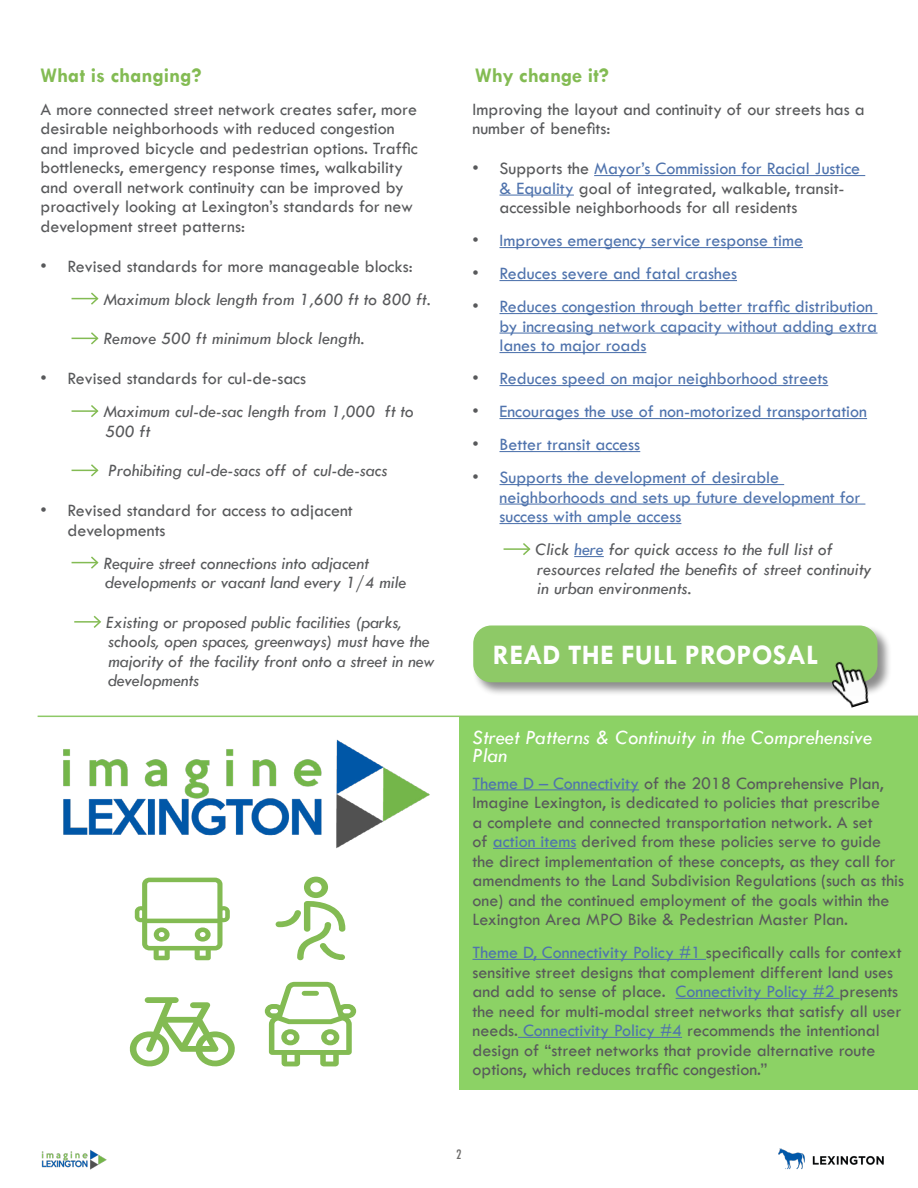
<style>
.page{position:relative;width:918px;height:1188px;background:#fff}
.page>*{position:absolute;margin:0;border:0;box-sizing:border-box;transform-origin:0 0}
.t1{font:700 28.5px "Tw Cen";color:#fff}
.Theme_Description{font:italic 21px/18px "Tw Cen";color:#fff}
.Topic{font:700 21px "Tw Cen";color:#83bb53}
.Body{font:700 21px "Tw Cen";color:#83bb53}
.Body-2{font:18px/19.5px "Tw Cen";color:#58595b}
.Body-3{font:italic 18px/19.5px "Tw Cen";letter-spacing:-.01em;color:#58595b}
.t2{font:18px/19.5px "Tw Cen";color:#4f73ad}
.Body-4{font:condensed 15px "Tw Cen";color:#6c6b6a}
.s1{color:#4f73ad}
.s2{color:#58595b}
</style>
<div class="page">
<img style="left:778px;top:1148px;width:106px;height:21px">
<img style="left:41px;top:1150px;width:66px;height:20px">
<svg style="left:72px;top:292px;width:27px;height:13px"></svg>
<svg style="left:72px;top:332px;width:27px;height:13px"></svg>
<hr style="left:72px;top:410px;width:25px;height:2px;background:#83bb53">
<svg style="left:89px;top:405px;width:10px;height:12px"></svg>
<svg style="left:72px;top:464px;width:27px;height:13px"></svg>
<svg style="left:72px;top:556px;width:27px;height:13px"></svg>
<hr style="left:74px;top:621px;width:26px;height:2px;background:#83bb53">
<svg style="left:92px;top:615px;width:9px;height:13px"></svg>
<div style="left:459px;top:716px;width:459px;height:374px;background:#8cd265"></div>
<hr style="left:472px;top:789px;width:167px;height:1px;background:#4f73ad">
<hr style="left:493px;top:848px;width:83px;height:1px;background:#4f73ad">
<hr style="left:472px;top:959px;width:234px;height:1px;background:#4f73ad">
<hr style="left:676px;top:998px;width:164px;height:1px;background:#4f73ad">
<hr style="left:518px;top:1037px;width:164px;height:1px;background:#4f73ad">
<img style="left:63px;top:739px;width:367px;height:110px">
<svg style="left:129px;top:997px;width:106px;height:70px"></svg>
<svg style="left:276px;top:877px;width:69px;height:83px"></svg>
<svg style="left:265px;top:982px;width:91px;height:84px"></svg>
<svg style="left:135px;top:878px;width:95px;height:82px"></svg>
<hr style="left:594px;top:175px;width:271px;height:1px;background:#4f73ad">
<hr style="left:500px;top:195px;width:74px;height:1px;background:#4f73ad">
<hr style="left:500px;top:247px;width:303px;height:1px;background:#4f73ad">
<hr style="left:500px;top:280px;width:237px;height:1px;background:#4f73ad">
<hr style="left:500px;top:313px;width:378px;height:1px;background:#4f73ad">
<hr style="left:500px;top:333px;width:378px;height:1px;background:#4f73ad">
<hr style="left:500px;top:352px;width:146px;height:1px;background:#4f73ad">
<hr style="left:500px;top:385px;width:328px;height:1px;background:#4f73ad">
<hr style="left:500px;top:418px;width:367px;height:1px;background:#4f73ad">
<hr style="left:500px;top:451px;width:140px;height:1px;background:#4f73ad">
<hr style="left:500px;top:484px;width:284px;height:1px;background:#4f73ad">
<hr style="left:500px;top:504px;width:365px;height:1px;background:#4f73ad">
<hr style="left:500px;top:523px;width:181px;height:1px;background:#4f73ad">
<hr style="left:574px;top:556px;width:30px;height:1px;background:#4f73ad">
<hr style="left:504px;top:548px;width:25px;height:2px;background:#83bb53">
<svg style="left:521px;top:543px;width:10px;height:12px"></svg>
<div style="left:473px;top:625px;width:419px;height:72px;background:#000;opacity:.45"></div>
<div style="left:473px;top:626px;width:405px;height:56px;background:#8ec967;border-radius:18px"></div>
<img style="left:825px;top:661px;width:50px;height:47px">
<hr style="left:38px;top:716px;width:880px;height:1px;background:#8ec967">
<p class="Topic" style="left:40px;top:63px;width:163px">What is changing?</p>
<p class="Body-2" style="left:40px;top:99px;width:379px">A more connected street network creates safer, more desirable neighborhoods with reduced congestion and improved bicycle and pedestrian options. Traffic bottlenecks, emergency response times, walkability and overall network continuity can be improved by proactively looking at Lexington’s standards for new development street patterns:</p>
<p class="Body-2" style="left:40px;top:256px;width:374px">• Revised standards for more manageable blocks:</p>
<p class="Body-3" style="left:104px;top:289px;width:329px">Maximum block length from 1,600 ft to 800 ft.</p>
<p class="Body-3" style="left:104px;top:329px;width:263px">Remove 500 ft minimum block length.</p>
<p class="Body-2" style="left:40px;top:369px;width:267px">• Revised standards for cul-de-sacs</p>
<p class="Body-3" style="left:104px;top:402px;width:312px">Maximum cul-de-sac length from 1,000 ft to<br>500 ft</p>
<p class="Body-3" style="left:108px;top:461px;width:281px">Prohibiting cul-de-sacs off of cul-de-sacs</p>
<p class="Body-2" style="left:68px;top:501px;width:287px;text-indent:-27px">• Revised standard for access to adjacent developments</p>
<p class="Body-3" style="left:104px;top:553px;width:304px">Require street connections into adjacent developments or vacant land every 1/4 mile</p>
<p class="Body-3" style="left:106px;top:612px;width:330px">Existing or proposed public facilities (parks, schools, open spaces, greenways) must have the majority of the facility front onto a street in new developments</p>
<p class="Body" style="left:475px;top:63px;width:135px">Why change it?</p>
<p class="Body-2" style="left:472px;top:99px;width:394px">Improving the layout and continuity of our streets has a number of benefits:</p>
<p class="Body-2" style="left:500px;top:159px;width:362px;text-indent:-27px">• Supports the <span class="s1">Mayor’s Commission for Racial Justice &amp; Equality</span> goal of integrated, walkable, transit&shy;accessible neighborhoods for all residents</p>
<p class="t2" style="left:472px;top:231px;width:332px"><span class="s2">•</span> Improves emergency service response time</p>
<p class="t2" style="left:472px;top:264px;width:266px"><span class="s2">•</span> Reduces severe and fatal crashes</p>
<p class="t2" style="left:500px;top:297px;width:379px;text-indent:-27px"><span class="s2">•</span> Reduces congestion through better traffic distribution by increasing network capacity without adding extra lanes to major roads</p>
<p class="t2" style="left:472px;top:369px;width:357px"><span class="s2">•</span> Reduces speed on major neighborhood streets</p>
<p class="t2" style="left:472px;top:402px;width:396px"><span class="s2">•</span> Encourages the use of non-motorized transportation</p>
<p class="t2" style="left:472px;top:435px;width:169px"><span class="s2">•</span> Better transit access</p>
<p class="t2" style="left:500px;top:468px;width:362px;text-indent:-27px"><span class="s2">•</span> Supports the development of desirable neighborhoods and sets up future development for success with ample access</p>
<p class="Body-3" style="left:536px;top:540px;width:338px">Click <span class="s1">here</span> for quick access to the full list of resources related the benefits of street continuity in urban environments.</p>
<p class="t1" style="left:493px;top:638px;width:327px">READ THE FULL PROPOSAL</p>
<p class="Theme_Description" style="left:472px;top:728px;width:401px">Street Patterns &amp; Continuity in the Comprehensive<br>Plan</p>
<p class="Body-2" style="left:472px;top:773px;width:433px"><span class="s1">Theme D – Connectivity</span> of the 2018 Comprehensive Plan, Imagine Lexington, is dedicated to policies that prescribe<br>a complete and connected transportation network. A set<br>of <span class="s1">action items</span> derived from these policies serve to guide the direct implementation of these concepts, as they call for amendments to the Land Subdivision Regulations (such as this one) and the continued employment of the goals within the Lexington Area MPO Bike &amp; Pedestrian Master Plan.</p>
<p class="Body-2" style="left:472px;top:943px;width:431px"><span class="s1">Theme D, Connectivity Policy #1</span> specifically calls for context sensitive street designs that complement different land uses and add to sense of place. <span class="s1">Connectivity Policy #2</span> presents the need for multi-modal street networks that satisfy all user needs. <span class="s1">Connectivity Policy #4</span> recommends the intentional design of “street networks that provide alternative route options, which reduces traffic congestion.”</p>
<p class="Body-4" style="left:456px;top:1145px;width:7px">2</p>
</div>
